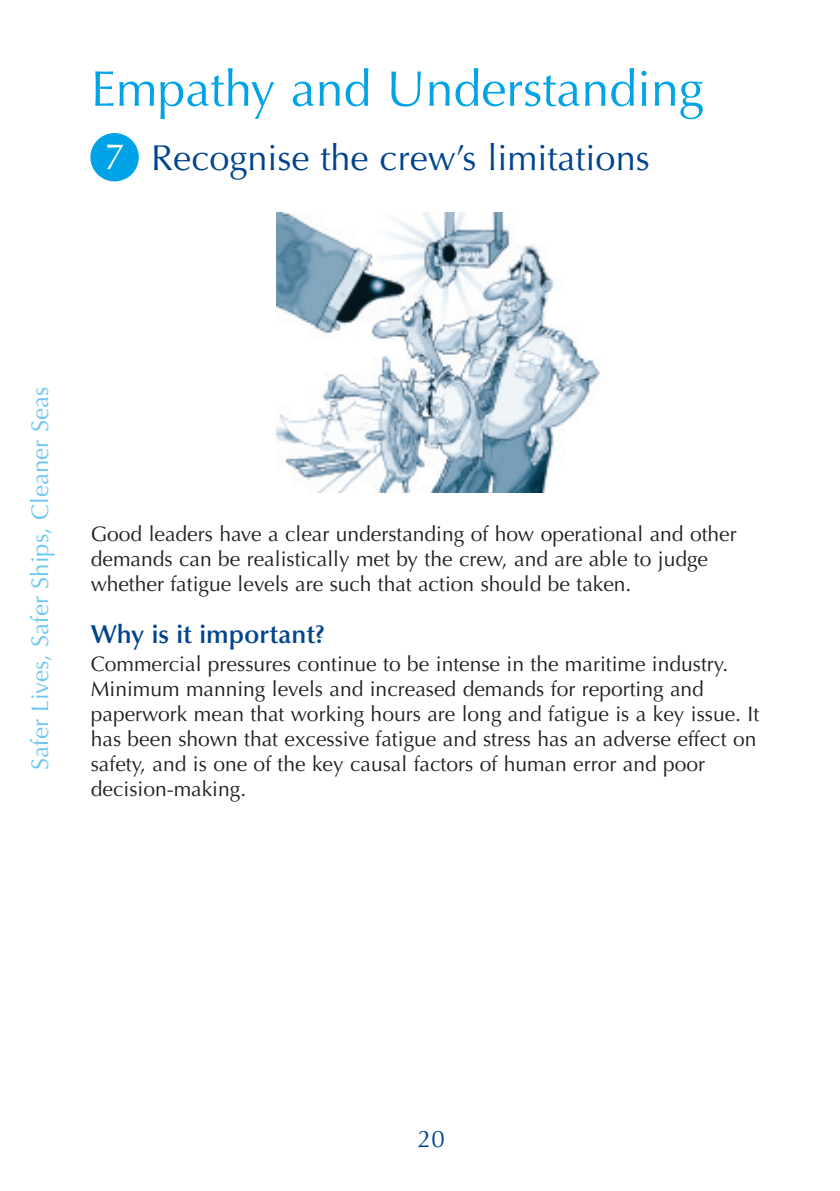
<style>
.page{position:relative;width:840px;height:1191px;background:#fff}
.page>*{position:absolute;margin:0;border:0;box-sizing:border-box;transform-origin:0 0}
.t1{font:50px "Optima";color:#00a3e5}
.t2{font:36px "Optima";color:#02448d}
.t3{font:600 26px "Optima";color:#02448d}
.t4{font:24px "Optima";color:#6ec7f0}
.t5{font:24px "Optima";color:#02448d}
.t6{font:21px/25px "Optima";color:#231f20}
.s1{font-size:36.8px;color:#fff}
</style>
<div class="page">
<img style="left:276px;top:213px;width:324px;height:279px">
<div style="left:90px;top:133px;width:49px;height:48px;background:#00a3e5;border-radius:50%"></div>
<h1 class="t1" style="left:91px;top:68px;width:614px">Empathy and Understanding</h1>
<h2 class="t2" style="left:104px;top:143px;width:546px"><span class="s1">7</span> Recognise the crew’s limitations</h2>
<p class="t4" style="left:30px;top:770px;width:384px;rotate:-90deg">Safer Lives, Safer Ships, Cleaner Seas</p>
<p class="t6" style="left:91px;top:523px;width:647px">Good leaders have a clear understanding of how operational and other demands can be realistically met by the crew, and are able to judge whether fatigue levels are such that action should be taken.</p>
<p class="t3" style="left:91px;top:624px;width:235px">Why is it important?</p>
<p class="t6" style="left:91px;top:653px;width:669px">Commercial pressures continue to be intense in the maritime industry.<br>Minimum manning levels and increased demands for reporting and paperwork mean that working hours are long and fatigue is a key issue. It has been shown that excessive fatigue and stress has an adverse effect on safety, and is one of the key causal factors of human error and poor decision-making.</p>
<p class="t5" style="left:418px;top:1128px;width:28px">20</p>
</div>
